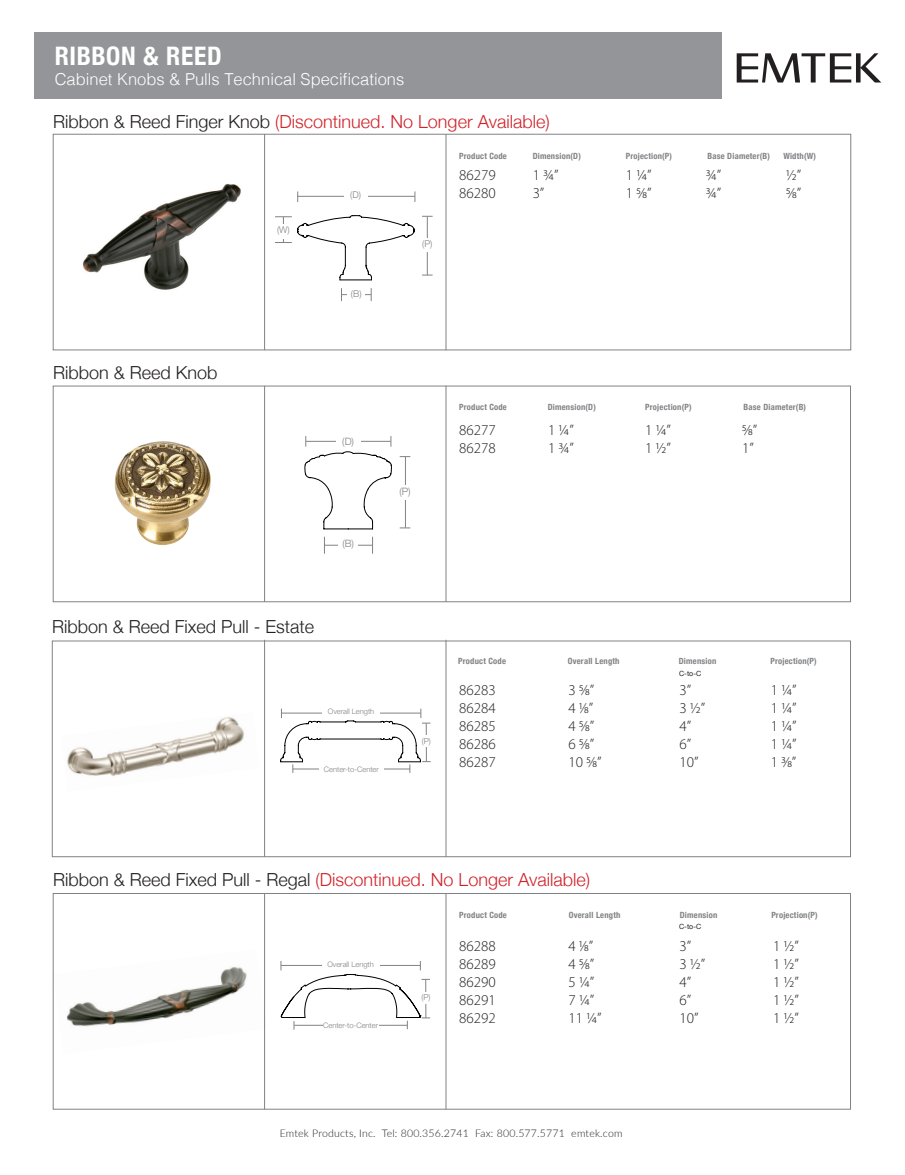
<style>
.page{position:relative;width:905px;height:1175px;background:#fff}
.page>*{position:absolute;margin:0;border:0;box-sizing:border-box;transform-origin:0 0}
.t1{font:700 condensed 25.5px "Helvetica Neue";letter-spacing:.025em;color:#fff}
.t2{font:300 18px "Helvetica Neue";color:#d1232a}
.t3{font:300 18px "Helvetica Neue";color:#231f20}
.t4{font:300 16.5px "Helvetica";color:#fff}
.t5{font:300 15px "Myriad Pro";color:#231f20}
.t6{font:300 10.5px "Lato";letter-spacing:.02em;color:#231f20}
.t7{font:300 10.2px "Helvetica Neue";color:#808285}
.t8{font:300 10.05px "Helvetica Neue";color:#808285}
.t9{font:300 9.3px "Helvetica Neue";color:#808285}
.t10{font:300 9.15px "Helvetica Neue";color:#808285}
.t11{font:700 condensed 8.55px "Helvetica Neue";letter-spacing:.025em;color:#808285}
.t12{font:300 8.1px "Helvetica Neue";color:#808285}
.t13{font:300 7.5px "Helvetica Neue";color:#808285}
.t14{font:7.2px "Helvetica Neue";color:#231f20}
.s1{color:#231f20}
</style>
<div class="page">
<div style="left:34px;top:32px;width:687px;height:67px;background:#939598"></div>
<svg style="left:736px;top:53px;width:145px;height:29px"></svg>
<hr style="left:341px;top:294px;width:30px;height:1px;background:#808285">
<hr style="left:324px;top:545px;width:48px;height:1px;background:#808285">
<div style="left:347px;top:288px;width:18px;height:16px;background:#fff"></div>
<div style="left:338px;top:537px;width:20px;height:16px;background:#fff"></div>
<svg style="left:341px;top:288px;width:1px;height:13px"></svg>
<svg style="left:324px;top:537px;width:1px;height:16px"></svg>
<svg style="left:371px;top:288px;width:1px;height:13px"></svg>
<svg style="left:372px;top:537px;width:1px;height:16px"></svg>
<div style="left:53px;top:134px;width:797px;height:216px;border:1px solid #808285"></div>
<div style="left:53px;top:386px;width:797px;height:216px;border:1px solid #808285"></div>
<div style="left:53px;top:893px;width:797px;height:216px;border:1px solid #808285"></div>
<hr style="left:264px;top:134px;width:1px;height:216px;background:#808285">
<hr style="left:445px;top:134px;width:1px;height:216px;background:#808285">
<hr style="left:264px;top:386px;width:1px;height:216px;background:#808285">
<hr style="left:445px;top:386px;width:1px;height:216px;background:#808285">
<hr style="left:264px;top:893px;width:1px;height:216px;background:#808285">
<hr style="left:445px;top:893px;width:1px;height:216px;background:#808285">
<div style="left:52px;top:641px;width:798px;height:216px;border:1px solid #808285"></div>
<hr style="left:264px;top:639px;width:1px;height:218px;background:#808285">
<hr style="left:445px;top:639px;width:1px;height:218px;background:#808285">
<img style="left:67px;top:717px;width:177px;height:59px">
<hr style="left:405px;top:457px;width:1px;height:70px;background:#808285">
<div style="left:393px;top:485px;width:24px;height:14px;background:#fff"></div>
<svg style="left:305px;top:436px;width:87px;height:93px"></svg>
<svg style="left:280px;top:708px;width:150px;height:65px"></svg>
<svg style="left:281px;top:961px;width:149px;height:68px"></svg>
<img style="left:53px;top:949px;width:213px;height:104px">
<img style="left:83px;top:183px;width:158px;height:107px">
<img style="left:114px;top:441px;width:97px;height:104px">
<svg style="left:275px;top:215px;width:139px;height:65px"></svg>
<hr style="left:297px;top:196px;width:118px;height:1px;background:#808285">
<hr style="left:427px;top:216px;width:1px;height:59px;background:#808285">
<div style="left:344px;top:189px;width:23px;height:11px;background:#fff"></div>
<div style="left:415px;top:238px;width:24px;height:14px;background:#fff"></div>
<p class="t1" style="left:55px;top:35px;width:168px">RIBBON &amp; REED</p>
<p class="t4" style="left:55px;top:65px;width:351px">Cabinet Knobs &amp; Pulls Technical Specifications</p>
<p class="t2" style="left:53px;top:107px;width:498px"><span class="s1">Ribbon &amp; Reed Finger Knob</span> (Discontinued. No Longer Available)</p>
<p class="t3" style="left:53px;top:358px;width:166px">Ribbon &amp; Reed Knob</p>
<p class="t10" style="left:277px;top:223px;width:14px">(W)</p>
<p class="t9" style="left:350px;top:187px;width:12px">(D)</p>
<p class="t10" style="left:351px;top:286px;width:12px">(B)</p>
<p class="t9" style="left:422px;top:236px;width:12px">(P)</p>
<p class="t11" style="left:459px;top:148px;width:49px">Product Code</p>
<p class="t11" style="left:532px;top:148px;width:50px">Dimension(D)</p>
<p class="t11" style="left:625px;top:148px;width:48px">Projection(P)</p>
<p class="t11" style="left:707px;top:148px;width:64px">Base Diameter(B)</p>
<p class="t11" style="left:783px;top:148px;width:34px">Width(W)</p>
<p class="t5" style="left:459px;top:166px;width:38px">86279</p>
<p class="t5" style="left:459px;top:184px;width:38px">86280</p>
<p class="t5" style="left:532px;top:166px;width:27px">1 3/4”</p>
<p class="t5" style="left:532px;top:184px;width:13px">3”</p>
<p class="t5" style="left:625px;top:166px;width:27px">1 1/4”</p>
<p class="t5" style="left:625px;top:184px;width:27px">1 5/8”</p>
<p class="t5" style="left:706px;top:166px;width:17px">3/4”</p>
<p class="t5" style="left:706px;top:184px;width:17px">3/4”</p>
<p class="t5" style="left:786px;top:166px;width:17px">1/2”</p>
<p class="t5" style="left:786px;top:184px;width:17px">5/8”</p>
<p class="t7" style="left:342px;top:433px;width:13px">(D)</p>
<p class="t8" style="left:342px;top:535px;width:13px">(B)</p>
<p class="t7" style="left:399px;top:483px;width:13px">(P)</p>
<p class="t11" style="left:459px;top:400px;width:49px">Product Code</p>
<p class="t11" style="left:547px;top:400px;width:50px">Dimension(D)</p>
<p class="t11" style="left:645px;top:400px;width:48px">Projection(P)</p>
<p class="t11" style="left:743px;top:400px;width:64px">Base Diameter(B)</p>
<p class="t5" style="left:548px;top:421px;width:27px">1 1/4”</p>
<p class="t5" style="left:548px;top:439px;width:27px">1 3/4”</p>
<p class="t5" style="left:645px;top:421px;width:27px">1 1/4”</p>
<p class="t5" style="left:645px;top:439px;width:27px">1 1/2”</p>
<p class="t5" style="left:742px;top:421px;width:17px">5/8”</p>
<p class="t5" style="left:742px;top:439px;width:13px">1”</p>
<p class="t5" style="left:459px;top:421px;width:38px">86277</p>
<p class="t5" style="left:459px;top:439px;width:38px">86278</p>
<p class="t3" style="left:52px;top:612px;width:264px">Ribbon &amp; Reed Fixed Pull - Estate</p>
<p class="t13" style="left:328px;top:705px;width:48px">Overall Length</p>
<p class="t13" style="left:324px;top:763px;width:56px">Center-to-Center</p>
<p class="t12" style="left:422px;top:734px;width:11px">(P)</p>
<p class="t11" style="left:458px;top:654px;width:49px">Product Code</p>
<p class="t11" style="left:567px;top:654px;width:53px">Overall Length</p>
<p class="t11" style="left:678px;top:654px;width:39px">Dimension</p>
<p class="t11" style="left:770px;top:654px;width:48px">Projection(P)</p>
<p class="t5" style="left:459px;top:681px;width:38px">86283</p>
<p class="t5" style="left:459px;top:699px;width:38px">86284</p>
<p class="t5" style="left:459px;top:717px;width:38px">86285</p>
<p class="t5" style="left:459px;top:735px;width:38px">86286</p>
<p class="t5" style="left:459px;top:753px;width:38px">86287</p>
<p class="t5" style="left:568px;top:681px;width:27px">3 5/8”</p>
<p class="t5" style="left:568px;top:699px;width:26px">4 1/8”</p>
<p class="t5" style="left:568px;top:717px;width:27px">4 5/8”</p>
<p class="t5" style="left:568px;top:735px;width:27px">6 5/8”</p>
<p class="t5" style="left:568px;top:753px;width:34px">10 5/8”</p>
<p class="t14" style="left:679px;top:668px;width:24px">C-to-C</p>
<p class="t5" style="left:679px;top:681px;width:13px">3”</p>
<p class="t5" style="left:679px;top:699px;width:27px">3 1/2”</p>
<p class="t5" style="left:679px;top:717px;width:13px">4”</p>
<p class="t5" style="left:679px;top:735px;width:13px">6”</p>
<p class="t5" style="left:679px;top:753px;width:21px">10”</p>
<p class="t5" style="left:770px;top:681px;width:27px">1 1/4”</p>
<p class="t5" style="left:770px;top:699px;width:27px">1 1/4”</p>
<p class="t5" style="left:770px;top:717px;width:27px">1 1/4”</p>
<p class="t5" style="left:770px;top:735px;width:27px">1 1/4”</p>
<p class="t5" style="left:770px;top:753px;width:27px">1 3/8”</p>
<p class="t2" style="left:53px;top:865px;width:538px"><span class="s1">Ribbon &amp; Reed Fixed Pull - Regal</span> (Discontinued. No Longer Available)</p>
<p class="t11" style="left:459px;top:907px;width:49px">Product Code</p>
<p class="t11" style="left:568px;top:907px;width:53px">Overall Length</p>
<p class="t11" style="left:679px;top:907px;width:39px">Dimension</p>
<p class="t11" style="left:771px;top:907px;width:48px">Projection(P)</p>
<p class="t14" style="left:679px;top:921px;width:24px">C-to-C</p>
<p class="t13" style="left:327px;top:958px;width:48px">Overall Length</p>
<p class="t13" style="left:323px;top:1019px;width:56px">Center-to-Center</p>
<p class="t12" style="left:421px;top:990px;width:11px">(P)</p>
<p class="t5" style="left:459px;top:936px;width:38px">86288</p>
<p class="t5" style="left:459px;top:954px;width:38px">86289</p>
<p class="t5" style="left:459px;top:972px;width:38px">86290</p>
<p class="t5" style="left:459px;top:990px;width:38px">86291</p>
<p class="t5" style="left:459px;top:1008px;width:38px">86292</p>
<p class="t5" style="left:568px;top:936px;width:26px">4 1/8”</p>
<p class="t5" style="left:568px;top:954px;width:27px">4 5/8”</p>
<p class="t5" style="left:568px;top:972px;width:27px">5 1/4”</p>
<p class="t5" style="left:568px;top:990px;width:27px">7 1/4”</p>
<p class="t5" style="left:568px;top:1008px;width:35px">11 1/4”</p>
<p class="t6" style="left:280px;top:1126px;width:344px">Emtek Products, Inc. Tel: 800.356.2741 Fax: 800.577.5771 emtek.com</p>
<p class="t5" style="left:679px;top:936px;width:13px">3”</p>
<p class="t5" style="left:679px;top:954px;width:27px">3 1/2”</p>
<p class="t5" style="left:679px;top:972px;width:13px">4”</p>
<p class="t5" style="left:679px;top:990px;width:13px">6”</p>
<p class="t5" style="left:679px;top:1008px;width:21px">10”</p>
<p class="t5" style="left:773px;top:936px;width:27px">1 1/2”</p>
<p class="t5" style="left:773px;top:954px;width:27px">1 1/2”</p>
<p class="t5" style="left:773px;top:972px;width:27px">1 1/2”</p>
<p class="t5" style="left:773px;top:990px;width:27px">1 1/2”</p>
<p class="t5" style="left:773px;top:1008px;width:27px">1 1/2”</p>
</div>
